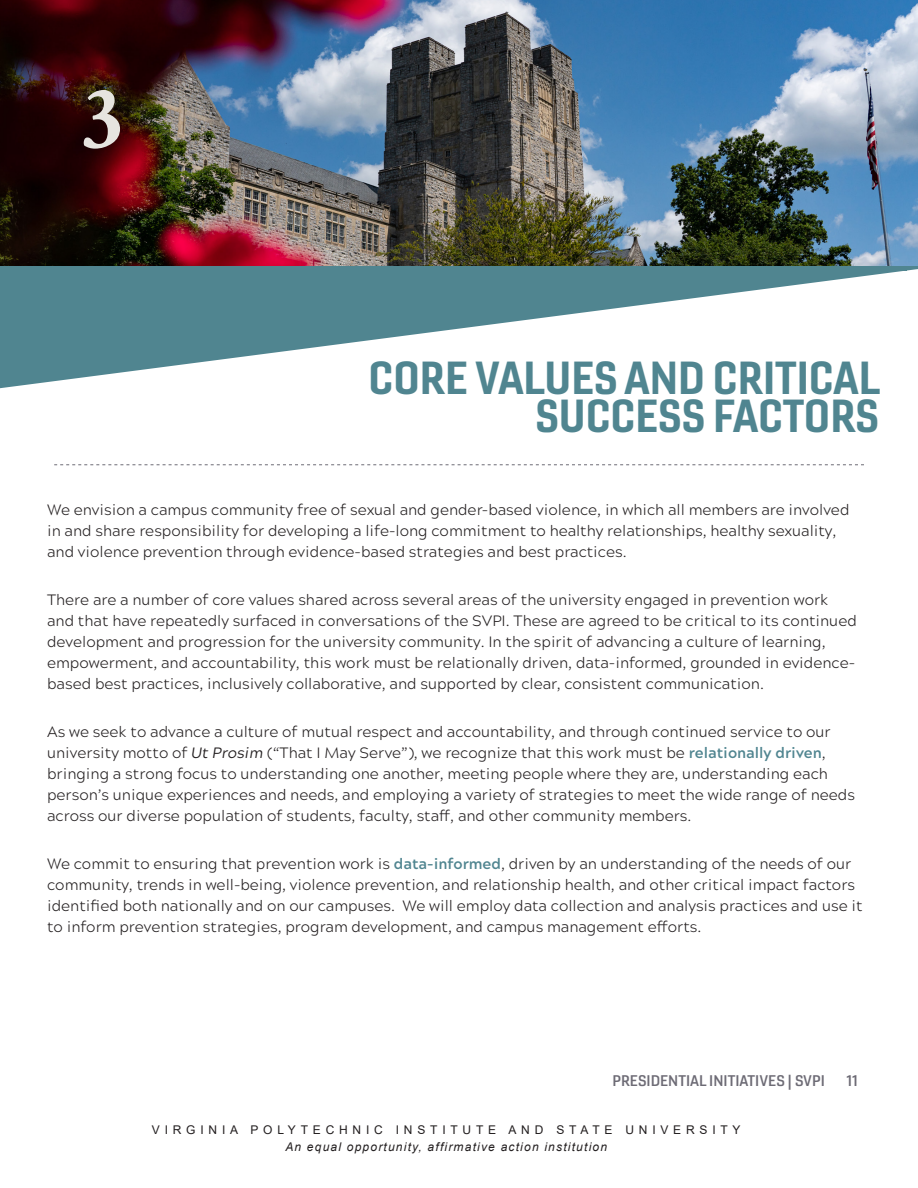
<style>
.page{position:relative;width:918px;height:1188px;background:#fff}
.page>*{position:absolute;margin:0;border:0;box-sizing:border-box;transform-origin:0 0}
.Section_Numbers{font:700 93px "Crimson Text";color:#e6e4df}
.Section_head{font:45px "Gineso Nor Bol";color:#508590}
.Paragraph_Style{font:300 15px/21px "Acherus Grotesque";color:#231f20}
.t1{font:15px "Gineso Ext Dem";color:#6d6b75}
.t2{font:italic 12px "Arial";letter-spacing:.1em;color:#231f20}
.t3{font:12px "Arial";letter-spacing:.4em;color:#231f20}
.s1{font-weight:400;font-style:italic}
.s2{font-weight:700;color:#508590}
</style>
<div class="page">
<svg style="left:0;top:266px;width:918px;height:123px;fill:#508590"></svg>
<img style="left:0;top:0;width:918px;height:266px">
<svg style="left:54px;top:464px;width:810px;height:1px"></svg>
<p class="Section_Numbers" style="left:81px;top:62px;width:43px">3</p>
<p class="Section_head" style="left:369px;top:349px;width:513px">CORE VALUES AND CRITICAL</p>
<p class="Section_head" style="left:535px;top:387px;width:345px">SUCCESS FACTORS</p>
<p class="Paragraph_Style" style="left:47px;top:499px;width:804px">We envision a campus community free of sexual and gender-based violence, in which all members are involved in and share responsibility for developing a life-long commitment to healthy relationships, healthy sexuality, and violence prevention through evidence-based strategies and best practices.</p>
<p class="Paragraph_Style" style="left:47px;top:589px;width:811px">There are a number of core values shared across several areas of the university engaged in prevention work and that have repeatedly surfaced in conversations of the SVPI. These are agreed to be critical to its continued development and progression for the university community. In the spirit of advancing a culture of learning, empowerment, and accountability, this work must be relationally driven, data-informed, grounded in evidence&shy;based best practices, inclusively collaborative, and supported by clear, consistent communication.</p>
<p class="Paragraph_Style" style="left:47px;top:721px;width:809px">As we seek to advance a culture of mutual respect and accountability, and through continued service to our university motto of <span class="s1">Ut Prosim</span> (“That I May Serve”), we recognize that this work must be <span class="s2">relationally driven</span>, bringing a strong focus to understanding one another, meeting people where they are, understanding each person’s unique experiences and needs, and employing a variety of strategies to meet the wide range of needs across our diverse population of students, faculty, staff, and other community members.</p>
<p class="Paragraph_Style" style="left:47px;top:853px;width:817px">We commit to ensuring that prevention work is <span class="s2">data-informed</span>, driven by an understanding of the needs of our community, trends in well-being, violence prevention, and relationship health, and other critical impact factors identified both nationally and on our campuses. We will employ data collection and analysis practices and use it to inform prevention strategies, program development, and campus management efforts.</p>
<p class="t1" style="left:613px;top:1072px;width:214px">PRESIDENTIAL INITIATIVES | SVPI</p>
<p class="t1" style="left:847px;top:1072px;width:13px">11</p>
<p class="t3" style="left:152px;top:1122px;width:590px">VIRGINIA POLYTECHNIC INSTITUTE AND STATE UNIVERSITY</p>
<p class="t2" style="left:285px;top:1139px;width:323px">An equal opportunity, affirmative action institution</p>
</div>
